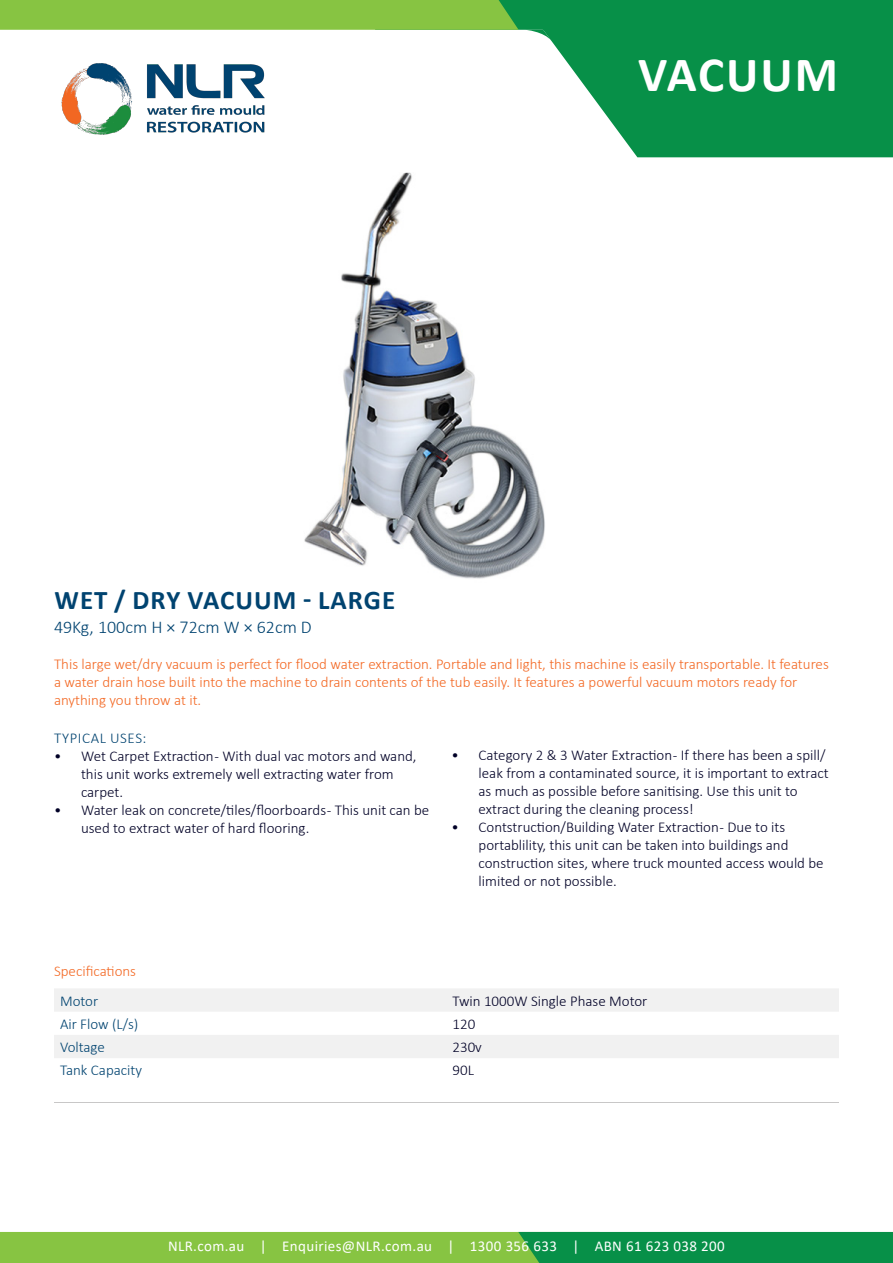
<style>
.page{position:relative;width:893px;height:1263px;background:#fff}
.page>*{position:absolute;margin:0;border:0;box-sizing:border-box;transform-origin:0 0}
.t1{font:700 49.5px "Calibri";letter-spacing:.04em;color:#fff}
.t2{font:700 27px "Calibri";letter-spacing:.04em;color:#004370}
.t3{font:300 18px "Calibri";color:#004370}
.t4{font:300 15px/18px "Calibri";color:#000026}
.t5{font:300 15px/18px "Calibri";color:#f36823}
.t6{font:15px "Calibri";letter-spacing:.025em;color:#fff}
.t7{font:300 15px "Calibri";color:#004370}
.t8{font:300 15px "Calibri";letter-spacing:.04em;color:#004370}
</style>
<div class="page">
<img style="left:61px;top:63px;width:204px;height:72px">
<svg style="left:551px;top:41px;width:342px;height:116px;background:#299f61"></svg>
<svg style="left:0;top:1232px;width:893px;height:31px;background:#52ae44"></svg>
<svg style="left:0;top:0;width:893px;height:41px"></svg>
<img style="left:304px;top:172px;width:241px;height:407px">
<svg style="left:54px;top:989px;width:785px;height:69px;fill:#f1f1f1"></svg>
<hr style="left:54px;top:1103px;width:785px;height:1px;background:#231f20">
<p class="t1" style="left:638px;top:40px;width:201px">VACUUM</p>
<p class="t2" style="left:55px;top:581px;width:342px">WET / DRY VACUUM - LARGE</p>
<p class="t3" style="left:54px;top:616px;width:259px">49Kg, 100cm H × 72cm W × 62cm D</p>
<p class="t5" style="left:54px;top:655px;width:776px">This large wet/dry vacuum is perfect for flood water extraction. Portable and light, this machine is easily transportable. It features a water drain hose built into the machine to drain contents of the tub easily. It features a powerful vacuum motors ready for anything you throw at it.</p>
<p class="t8" style="left:54px;top:728px;width:94px">TYPICAL USES:</p>
<p class="t4" style="left:81px;top:746px;width:337px;text-indent:-27px">• Wet Carpet Extraction - With dual vac motors and wand, this unit works extremely well extracting water from carpet.</p>
<p class="t4" style="left:81px;top:800px;width:350px;text-indent:-27px">• Water leak on concrete/tiles/floorboards - This unit can be used to extract water of hard flooring.</p>
<p class="t4" style="left:478px;top:746px;width:352px;text-indent:-27px">• Category 2 &amp; 3 Water Extraction - If there has been a spill/ leak from a contaminated source, it is important to extract as much as possible before sanitising. Use this unit to extract during the cleaning process!</p>
<p class="t4" style="left:478px;top:818px;width:347px;text-indent:-27px">• Contstruction/Building Water Extraction - Due to its portablility, this unit can be taken into buildings and construction sites, where truck mounted access would be limited or not possible.</p>
<p class="t5" style="left:54px;top:962px;width:84px">Specifications</p>
<p class="t7" style="left:60px;top:991px;width:40px">Motor</p>
<p class="t4" style="left:452px;top:991px;width:196px">Twin 1000W Single Phase Motor</p>
<p class="t7" style="left:60px;top:1014px;width:80px">Air Flow (L/s)</p>
<p class="t4" style="left:452px;top:1015px;width:24px">120</p>
<p class="t7" style="left:60px;top:1038px;width:46px">Voltage</p>
<p class="t4" style="left:452px;top:1038px;width:31px">230v</p>
<p class="t7" style="left:60px;top:1061px;width:84px">Tank Capacity</p>
<p class="t4" style="left:452px;top:1061px;width:23px">90L</p>
<p class="t6" style="left:168px;top:1235px;width:558px">NLR.com.au | Enquiries@NLR.com.au | 1300 356 633 | ABN 61 623 038 200</p>
</div>
